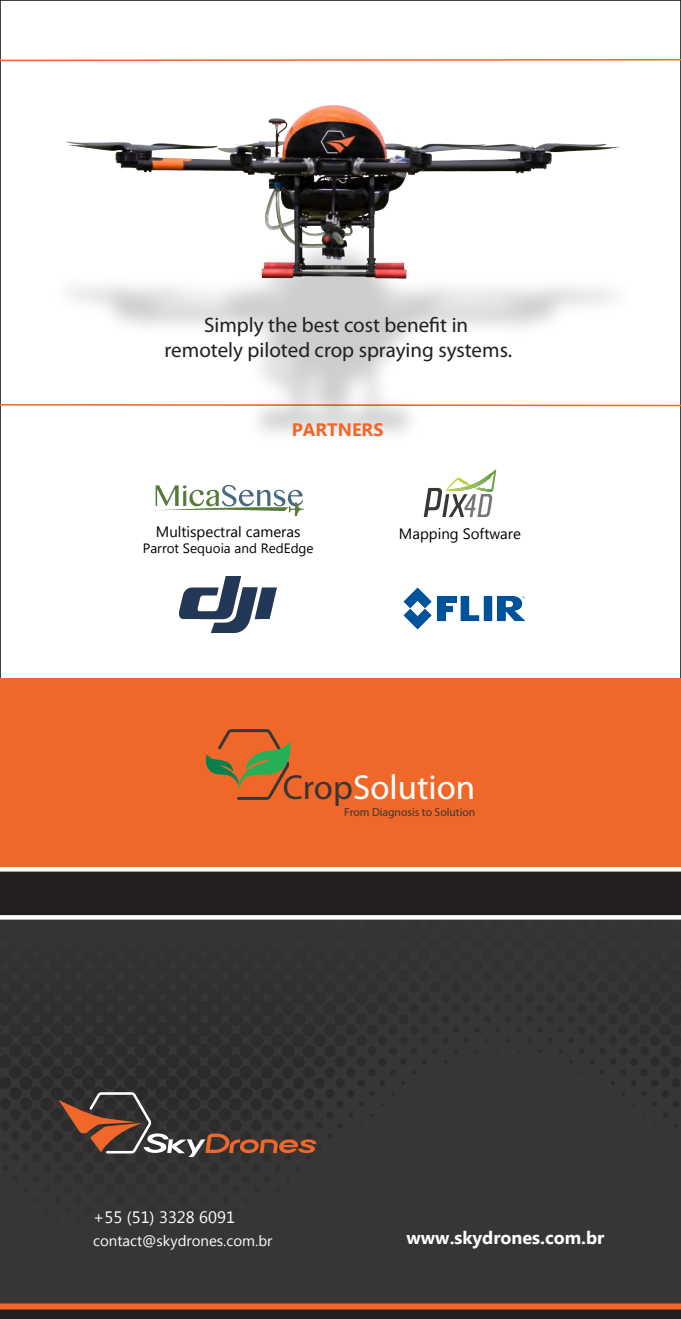
<style>
.page{position:relative;width:681px;height:1319px;background:#fff}
.page>*{position:absolute;margin:0;border:0;box-sizing:border-box;transform-origin:0 0}
.t1{font:34.8px "Myriad Pro";color:#fff}
.t2{font:21px/25.2px "Myriad Pro";color:#231f20;text-align:center}
.t3{font:700 18px "Microsoft Tai Le";color:#fff}
.t4{font:700 18px "Microsoft Tai Le";color:#f06829}
.t5{font:16.5px "Microsoft Tai Le";color:#fff}
.t6{font:15px "Microsoft Tai Le";color:#000}
.t7{font:15px "Microsoft Tai Le";color:#fff}
.t8{font:13.5px "Microsoft Tai Le";color:#000}
.t9{font:11.55px "Myriad Pro";color:#383535}
.s1{color:#383535}
</style>
<div class="page">
<svg style="left:0;top:403px;width:680px;height:4px"></svg>
<div style="left:0;top:678px;width:680px;height:191px;background:#f06829"></div>
<img style="left:61px;top:105px;width:561px;height:188px">
<div style="left:0;top:868px;width:680px;height:450px;background:#231f20"></div>
<div style="left:0;top:917px;width:680px;height:388px;background:#373536"></div>
<svg style="left:0;top:867px;width:680px;height:4px;background:#fefcfb"></svg>
<svg style="left:0;top:915px;width:680px;height:4px;background:#f8f8f8"></svg>
<div style="left:0;top:1303px;width:680px;height:6px;background:#f06829"></div>
<svg style="left:0;top:920px;width:681px;height:335px"></svg>
<svg style="left:205px;top:729px;width:86px;height:70px"></svg>
<svg style="left:0;top:58px;width:680px;height:4px"></svg>
<svg style="left:155px;top:485px;width:149px;height:31px"></svg>
<svg style="left:423px;top:474px;width:69px;height:43px"></svg>
<svg style="left:490px;top:470px;width:5px;height:11px"></svg>
<img style="left:180px;top:576px;width:96px;height:56px">
<img style="left:403px;top:587px;width:123px;height:43px">
<p class="t2" style="left:164px;top:312px;width:349px">Simply the best cost benefit in remotely piloted crop spraying systems.</p>
<p class="t4" style="left:291px;top:419px;width:93px">PARTNERS</p>
<p class="t6" style="left:156px;top:522px;width:146px">Multispectral cameras</p>
<p class="t8" style="left:143px;top:540px;width:172px">Parrot Sequoia and RedEdge</p>
<p class="t6" style="left:399px;top:525px;width:123px">Mapping Software</p>
<h1 class="t1" style="left:283px;top:768px;width:194px"><span class="s1">Crop</span>Solution</h1>
<p class="t9" style="left:344px;top:805px;width:133px">From Diagnosis to Solution</p>
<p class="t5" style="left:93px;top:1207px;width:143px">+55 (51) 3328 6091</p>
<p class="t7" style="left:93px;top:1231px;width:181px">contact@skydrones.com.br</p>
<p class="t3" style="left:406px;top:1227px;width:199px">www.skydrones.com.br</p>
</div>
